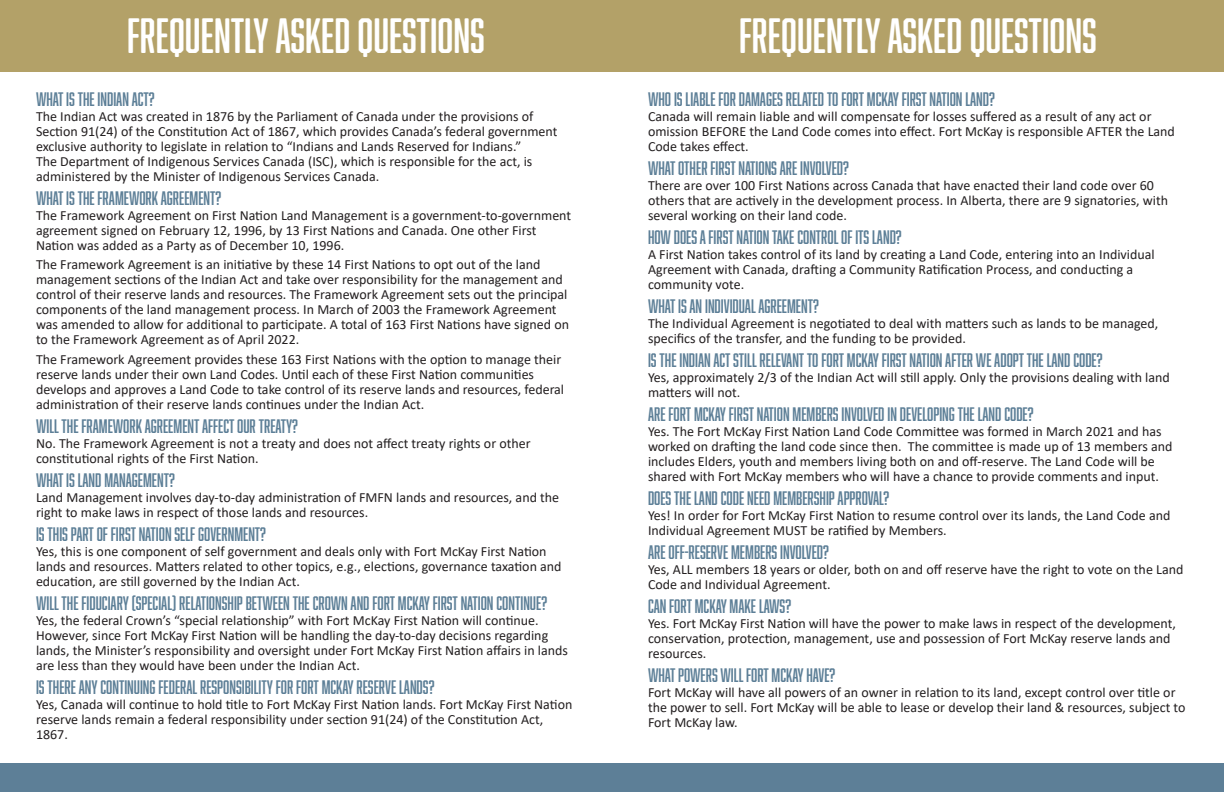
<style>
.page{position:relative;width:1224px;height:792px;background:#fff}
.page>*{position:absolute;margin:0;border:0;box-sizing:border-box;transform-origin:0 0}
.t1{font:45.7px "Abolition Soft";color:#fff}
.t2{font:18px "Abolition";color:#5d7f97}
.t3{font:14px/15px "Calibri";color:#231f20}
</style>
<div class="page">
<div style="left:0;top:0;width:1224px;height:72px;background:#b3a168"></div>
<div style="left:0;top:763px;width:1224px;height:29px;background:#5d7f97"></div>
<h1 class="t1" style="left:127px;top:9px;width:359px">FREQUENTLY ASKED QUESTIONS</h1>
<h1 class="t1" style="left:739px;top:9px;width:359px">FREQUENTLY ASKED QUESTIONS</h1>
<p class="t2" style="left:36px;top:88px;width:120px">WHAT IS THE INDIAN ACT?</p>
<p class="t3" style="left:36px;top:108px;width:523px">The Indian Act was created in 1876 by the Parliament of Canada under the provisions of Section 91(24) of the Constitution Act of 1867, which provides Canada’s federal government exclusive authority to legislate in relation to “Indians and Lands Reserved for Indians.”<br>The Department of Indigenous Services Canada (ISC), which is responsible for the act, is administered by the Minister of Indigenous Services Canada.</p>
<p class="t2" style="left:36px;top:187px;width:187px">WHAT IS THE FRAMEWORK AGREEMENT?</p>
<p class="t3" style="left:36px;top:207px;width:537px">The Framework Agreement on First Nation Land Management is a government-to-government agreement signed on February 12, 1996, by 13 First Nations and Canada. One other First<br>Nation was added as a Party as of December 10, 1996.</p>
<p class="t3" style="left:36px;top:257px;width:535px">The Framework Agreement is an initiative by these 14 First Nations to opt out of the land management sections of the Indian Act and take over responsibility for the management and control of their reserve lands and resources. The Framework Agreement sets out the principal components of the land management process. In March of 2003 the Framework Agreement was amended to allow for additional to participate. A total of 163 First Nations have signed on to the Framework Agreement as of April 2022.</p>
<p class="t3" style="left:36px;top:351px;width:530px">The Framework Agreement provides these 163 First Nations with the option to manage their reserve lands under their own Land Codes. Until each of these First Nation communities develops and approves a Land Code to take control of its reserve lands and resources, federal administration of their reserve lands continues under the Indian Act.</p>
<p class="t2" style="left:36px;top:415px;width:264px">WILL THE FRAMEWORK AGREEMENT AFFECT OUR TREATY?</p>
<p class="t3" style="left:36px;top:435px;width:496px">No. The Framework Agreement is not a treaty and does not affect treaty rights or other constitutional rights of the First Nation.</p>
<p class="t2" style="left:36px;top:469px;width:140px">WHAT IS LAND MANAGEMENT?</p>
<p class="t3" style="left:36px;top:489px;width:525px">Land Management involves day-to-day administration of FMFN lands and resources, and the right to make laws in respect of those lands and resources.</p>
<p class="t2" style="left:36px;top:523px;width:231px">IS THIS PART OF FIRST NATION SELF GOVERNMENT?</p>
<p class="t3" style="left:36px;top:543px;width:527px">Yes, this is one component of self government and deals only with Fort McKay First Nation lands and resources. Matters related to other topics, e.g., elections, governance taxation and education, are still governed by the Indian Act.</p>
<p class="t2" style="left:36px;top:592px;width:513px">WILL THE FIDUCIARY (SPECIAL) RELATIONSHIP BETWEEN THE CROWN AND FORT MCKAY FIRST NATION CONTINUE?</p>
<p class="t3" style="left:36px;top:612px;width:534px">Yes, the federal Crown’s “special relationship” with Fort McKay First Nation will continue.<br>However, since Fort McKay First Nation will be handling the day-to-day decisions regarding lands, the Minister’s responsibility and oversight under Fort McKay First Nation affairs in lands are less than they would have been under the Indian Act.</p>
<p class="t2" style="left:36px;top:676px;width:400px">IS THERE ANY CONTINUING FEDERAL RESPONSIBILITY FOR FORT MCKAY RESERVE LANDS?</p>
<p class="t3" style="left:36px;top:696px;width:538px">Yes, Canada will continue to hold title to Fort McKay First Nation lands. Fort McKay First Nation reserve lands remain a federal responsibility under section 91(24) of the Constitution Act,<br>1867.</p>
<p class="t2" style="left:648px;top:88px;width:348px">WHO IS LIABLE FOR DAMAGES RELATED TO FORT MCKAY FIRST NATION LAND?</p>
<p class="t3" style="left:648px;top:108px;width:529px">Canada will remain liable and will compensate for losses suffered as a result of any act or omission BEFORE the Land Code comes into effect. Fort McKay is responsible AFTER the Land<br>Code takes effect.</p>
<p class="t2" style="left:648px;top:157px;width:202px">WHAT OTHER FIRST NATIONS ARE INVOLVED?</p>
<p class="t3" style="left:648px;top:177px;width:522px">There are over 100 First Nations across Canada that have enacted their land code over 60 others that are actively in the development process. In Alberta, there are 9 signatories, with several working on their land code.</p>
<p class="t2" style="left:648px;top:226px;width:255px">HOW DOES A FIRST NATION TAKE CONTROL OF ITS LAND?</p>
<p class="t3" style="left:648px;top:246px;width:508px">A First Nation takes control of its land by creating a Land Code, entering into an Individual<br>Agreement with Canada, drafting a Community Ratification Process, and conducting a community vote.</p>
<p class="t2" style="left:648px;top:295px;width:172px">WHAT IS AN INDIVIDUAL AGREEMENT?</p>
<p class="t3" style="left:648px;top:315px;width:512px">The Individual Agreement is negotiated to deal with matters such as lands to be managed, specifics of the transfer, and the funding to be provided.</p>
<p class="t2" style="left:648px;top:349px;width:456px">IS THE INDIAN ACT STILL RELEVANT TO FORT MCKAY FIRST NATION AFTER WE ADOPT THE LAND CODE?</p>
<p class="t3" style="left:648px;top:369px;width:523px">Yes, approximately 2/3 of the Indian Act will still apply. Only the provisions dealing with land matters will not.</p>
<p class="t2" style="left:648px;top:403px;width:387px">ARE FORT MCKAY FIRST NATION MEMBERS INVOLVED IN DEVELOPING THE LAND CODE?</p>
<p class="t3" style="left:648px;top:423px;width:526px">Yes. The Fort McKay First Nation Land Code Committee was formed in March 2021 and has worked on drafting the land code since then. The committee is made up of 13 members and includes Elders, youth and members living both on and off-reserve. The Land Code will be shared with Fort McKay members who will have a chance to provide comments and input.</p>
<p class="t2" style="left:648px;top:487px;width:243px">DOES THE LAND CODE NEED MEMBERSHIP APPROVAL?</p>
<p class="t3" style="left:648px;top:507px;width:524px">Yes! In order for Fort McKay First Nation to resume control over its lands, the Land Code and<br>Individual Agreement MUST be ratified by Members.</p>
<p class="t2" style="left:648px;top:541px;width:182px">ARE OFF-RESERVE MEMBERS INVOLVED?</p>
<p class="t3" style="left:648px;top:561px;width:537px">Yes, ALL members 18 years or older, both on and off reserve have the right to vote on the Land<br>Code and Individual Agreement.</p>
<p class="t2" style="left:648px;top:595px;width:145px">CAN FORT MCKAY MAKE LAWS?</p>
<p class="t3" style="left:648px;top:615px;width:529px">Yes. Fort McKay First Nation will have the power to make laws in respect of the development, conservation, protection, management, use and possession of Fort McKay reserve lands and resources.</p>
<p class="t2" style="left:648px;top:664px;width:189px">WHAT POWERS WILL FORT MCKAY HAVE?</p>
<p class="t3" style="left:648px;top:684px;width:539px">Fort McKay will have all powers of an owner in relation to its land, except control over title or the power to sell. Fort McKay will be able to lease or develop their land &amp; resources, subject to<br>Fort McKay law.</p>
</div>
